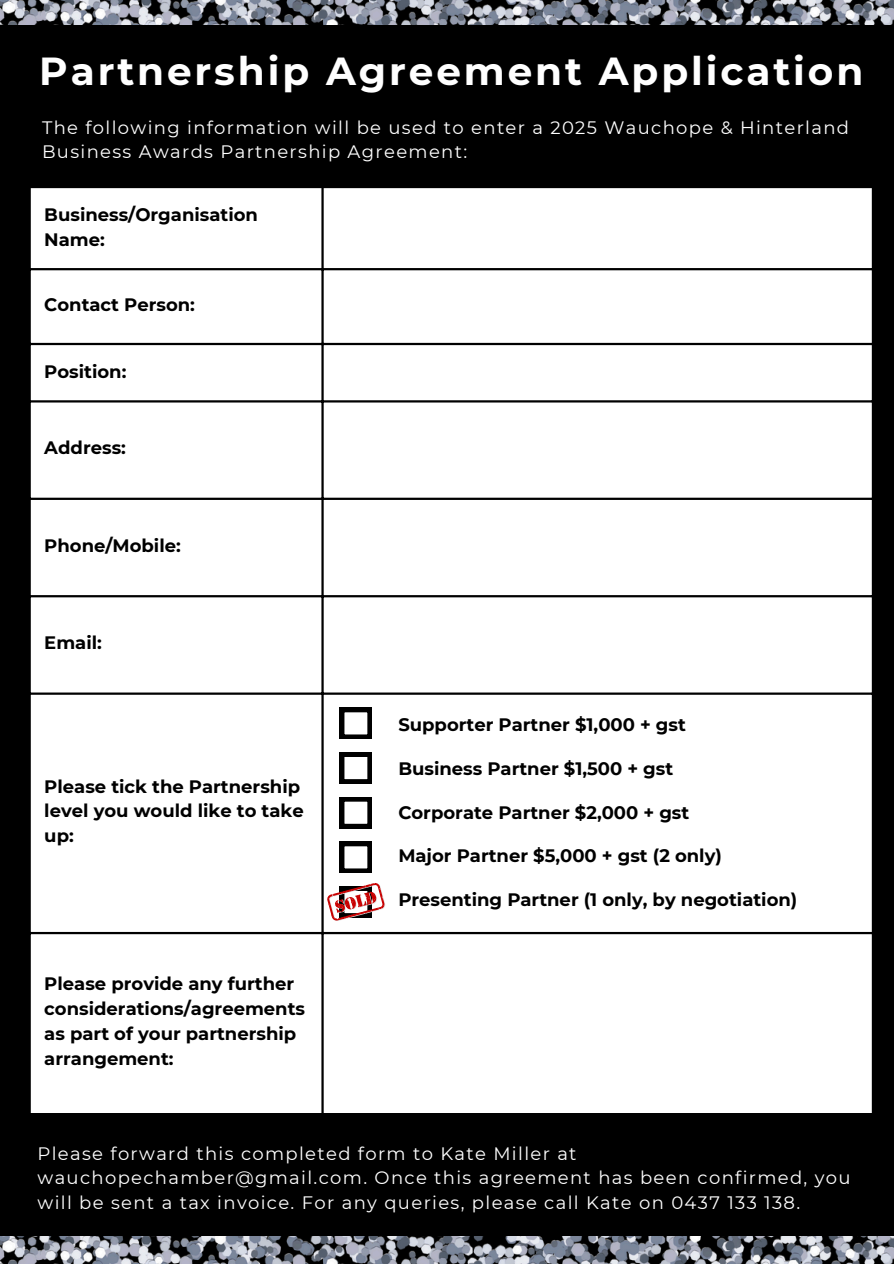
<style>
.page{position:relative;width:894px;height:1264px;background:#fff}
.page>*{position:absolute;margin:0;border:0;box-sizing:border-box;transform-origin:0 0}
.t1{font:700 39px "Montserrat";letter-spacing:.075em;color:#fff}
.t2{font:700 18px/24.8px "Montserrat";color:#000}
.t3{font:18px/24.8px "Montserrat";letter-spacing:.075em;color:#fff}
</style>
<div class="page">
<div style="left:0;top:0;width:893px;height:1263px;background:#000"></div>
<div style="left:31px;top:188px;width:840px;height:924px;background:#fff"></div>
<hr style="left:321px;top:188px;width:2px;height:924px;background:#000">
<hr style="left:29px;top:268px;width:844px;height:2px;background:#000">
<hr style="left:29px;top:343px;width:844px;height:2px;background:#000">
<hr style="left:29px;top:400px;width:844px;height:2px;background:#000">
<hr style="left:29px;top:497px;width:844px;height:3px;background:#000">
<hr style="left:29px;top:595px;width:844px;height:2px;background:#000">
<hr style="left:29px;top:692px;width:844px;height:2px;background:#000">
<hr style="left:29px;top:931px;width:844px;height:3px;background:#000">
<svg style="left:340px;top:707px;width:31px;height:32px"></svg>
<div style="left:340px;top:752px;width:32px;height:31px;background:#000"></div>
<svg style="left:344px;top:757px;width:24px;height:23px"></svg>
<div style="left:340px;top:797px;width:32px;height:31px;background:#000"></div>
<svg style="left:344px;top:801px;width:24px;height:23px"></svg>
<div style="left:340px;top:841px;width:32px;height:32px;background:#000"></div>
<svg style="left:344px;top:846px;width:24px;height:23px"></svg>
<img style="left:0;top:0;width:893px;height:24px">
<img style="left:0;top:1236px;width:893px;height:27px">
<svg style="left:326px;top:882px;width:59px;height:39px;background:#cb9999"></svg>
<p class="t1" style="left:39px;top:47px;width:825px">Partnership Agreement Application</p>
<p class="t3" style="left:42px;top:115px;width:808px">The following information will be used to enter a 2025 Wauchope &amp; Hinterland<br>Business Awards Partnership Agreement:</p>
<p class="t2" style="left:44px;top:202px;width:215px">Business/Organisation<br>Name:</p>
<h1 class="t2" style="left:44px;top:292px;width:152px">Contact Person:</h1>
<p class="t2" style="left:44px;top:359px;width:84px">Position:</p>
<p class="t2" style="left:44px;top:435px;width:83px">Address:</p>
<p class="t2" style="left:44px;top:533px;width:138px">Phone/Mobile:</p>
<p class="t2" style="left:44px;top:630px;width:59px">Email:</p>
<p class="t2" style="left:44px;top:773px;width:261px">Please tick the Partnership level you would like to take up:</p>
<p class="t2" style="left:44px;top:971px;width:262px">Please provide any further considerations/agreements as part of your partnership arrangement:</p>
<p class="t2" style="left:398px;top:712px;width:289px">Supporter Partner $1,000 + gst</p>
<p class="t2" style="left:398px;top:755px;width:276px">Business Partner $1,500 + gst</p>
<p class="t2" style="left:398px;top:799px;width:292px">Corporate Partner $2,000 + gst</p>
<p class="t2" style="left:398px;top:843px;width:325px">Major Partner $5,000 + gst (2 only)</p>
<p class="t2" style="left:398px;top:887px;width:400px">Presenting Partner (1 only, by negotiation)</p>
<p class="t3" style="left:38px;top:1140px;width:814px">Please forward this completed form to Kate Miller at wauchopechamber@gmail.com. Once this agreement has been confirmed, you will be sent a tax invoice. For any queries, please call Kate on 0437 133 138.</p>
</div>
